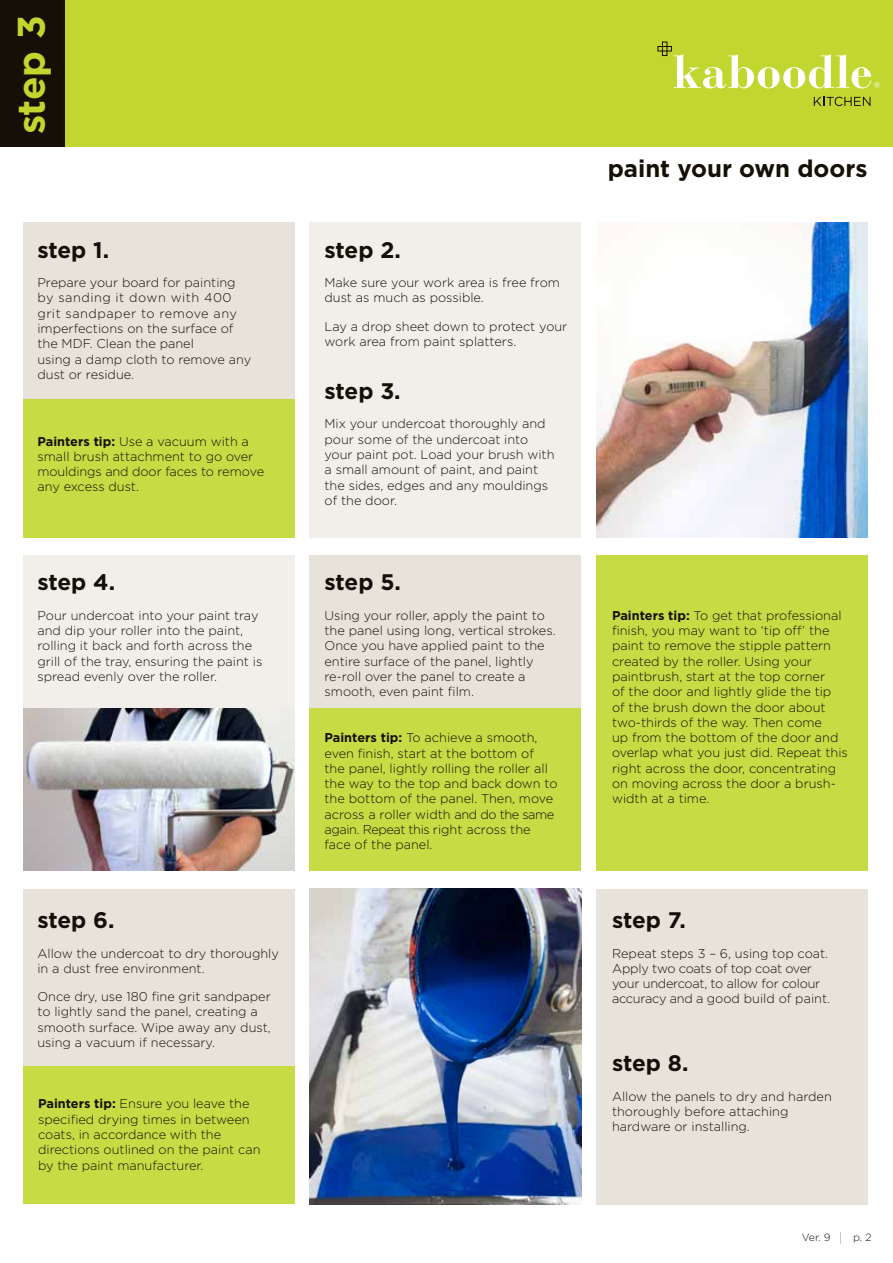
<style>
.page{position:relative;width:893px;height:1263px;background:#fff}
.page>*{position:absolute;margin:0;border:0;box-sizing:border-box;transform-origin:0 0}
.t1{font:700 38.4px "Gotham";color:#c1d72f}
.t2{font:700 24px "Gotham";color:#141006}
.t3{font:700 22.5px "Gotham";letter-spacing:-.01em;color:#141006}
.t4{font:300 12.75px/15.3px "Gotham";color:#141006}
.t5{font:300 12.75px/15.3px "Gotham";letter-spacing:-.02em;color:#141006}
.t6{font:300 10.5px "Gotham";color:#141006}
.s1{font-weight:700}
</style>
<div class="page">
<div style="left:65px;top:0;width:828px;height:147px;background:#c1d72f"></div>
<svg style="left:814px;top:97px;width:56px;height:9px"></svg>
<svg style="left:657px;top:41px;width:223px;height:47px"></svg>
<div style="left:23px;top:555px;width:272px;height:153px;background:#f2efea"></div>
<img style="left:23px;top:708px;width:272px;height:163px">
<div style="left:310px;top:555px;width:271px;height:153px;background:#e7e3db"></div>
<div style="left:310px;top:223px;width:271px;height:315px;background:#f2efea"></div>
<img style="left:310px;top:889px;width:271px;height:315px">
<div style="left:23px;top:1065px;width:272px;height:139px;background:#c7db44"></div>
<div style="left:23px;top:223px;width:272px;height:177px;background:#e7e3db"></div>
<div style="left:23px;top:889px;width:272px;height:176px;background:#e7e3db"></div>
<div style="left:596px;top:555px;width:272px;height:316px;background:#c7db44"></div>
<img style="left:596px;top:223px;width:272px;height:315px">
<div style="left:596px;top:889px;width:272px;height:315px;background:#e7e3db"></div>
<div style="left:310px;top:708px;width:271px;height:163px;background:#c7db44"></div>
<div style="left:23px;top:400px;width:272px;height:138px;background:#c7db44"></div>
<div style="left:0;top:0;width:65px;height:147px;background:#141006"></div>
<h1 class="t1" style="left:9px;top:134px;width:121px;rotate:-90deg">step 3</h1>
<h3 class="t3" style="left:37px;top:237px;width:73px">step 1.</h3>
<p class="t4" style="left:37px;top:275px;width:215px">Prepare your board for painting by sanding it down with 400 grit sandpaper to remove any imperfections on the surface of the MDF. Clean the panel<br>using a damp cloth to remove any dust or residue.</p>
<p class="t4" style="left:37px;top:433px;width:228px"><span class="s1">Painters tip:</span> Use a vacuum with a small brush attachment to go over mouldings and door faces to remove any excess dust.</p>
<h3 class="t3" style="left:325px;top:237px;width:78px">step 2.</h3>
<p class="t4" style="left:325px;top:275px;width:237px">Make sure your work area is free from dust as much as possible.</p>
<p class="t4" style="left:325px;top:318px;width:244px">Lay a drop sheet down to protect your work area from paint splatters.</p>
<h3 class="t3" style="left:325px;top:378px;width:78px">step 3.</h3>
<p class="t4" style="left:325px;top:416px;width:231px">Mix your undercoat thoroughly and pour some of the undercoat into your paint pot. Load your brush with a small amount of paint, and paint the sides, edges and any mouldings of the door.</p>
<h3 class="t3" style="left:37px;top:569px;width:79px">step 4.</h3>
<h3 class="t3" style="left:325px;top:569px;width:78px">step 5.</h3>
<p class="t4" style="left:37px;top:607px;width:226px">Pour undercoat into your paint tray and dip your roller into the paint, rolling it back and forth across the grill of the tray, ensuring the paint is spread evenly over the roller.</p>
<p class="t4" style="left:325px;top:607px;width:233px">Using your roller, apply the paint to the panel using long, vertical strokes.<br>Once you have applied paint to the entire surface of the panel, lightly re-roll over the panel to create a smooth, even paint film.</p>
<h3 class="t3" style="left:37px;top:907px;width:79px">step 6.</h3>
<p class="t4" style="left:37px;top:945px;width:243px">Allow the undercoat to dry thoroughly in a dust free environment.</p>
<p class="t4" style="left:37px;top:988px;width:235px">Once dry, use 180 fine grit sandpaper to lightly sand the panel, creating a smooth surface. Wipe away any dust, using a vacuum if necessary.</p>
<p class="t4" style="left:38px;top:1096px;width:224px"><span class="s1">Painters tip:</span> Ensure you leave the specified drying times in between coats, in accordance with the directions outlined on the paint can by the paint manufacturer.</p>
<p class="t4" style="left:325px;top:730px;width:234px"><span class="s1">Painters tip:</span> To achieve a smooth, even finish, start at the bottom of the panel, lightly rolling the roller all the way to the top and back down to the bottom of the panel. Then, move across a roller width and do the same again. Repeat this right across the face of the panel.</p>
<h2 class="t2" style="left:608px;top:155px;width:261px">paint your own doors</h2>
<p class="t4" style="left:612px;top:607px;width:237px"><span class="s1">Painters tip:</span> To get that professional finish, you may want to ‘tip off’ the paint to remove the stipple pattern created by the roller. Using your paintbrush, start at the top corner<br>of the door and lightly glide the tip<br>of the brush down the door about two-thirds of the way. Then come<br>up from the bottom of the door and overlap what you just did. Repeat this right across the door, concentrating on moving across the door a brush&shy;width at a time.</p>
<h3 class="t3" style="left:612px;top:907px;width:75px">step 7.</h3>
<p class="t5" style="left:612px;top:945px;width:219px">Repeat steps 3 – 6, using top coat.<br>Apply two coats of top coat over your undercoat, to allow for colour accuracy and a good build of paint.</p>
<h3 class="t3" style="left:612px;top:1050px;width:78px">step 8.</h3>
<p class="t4" style="left:612px;top:1088px;width:221px">Allow the panels to dry and harden thoroughly before attaching hardware or installing.</p>
<p class="t6" style="left:802px;top:1231px;width:30px">Ver. 9</p>
<p class="t6" style="left:853px;top:1231px;width:20px">p. 2</p>
</div>
